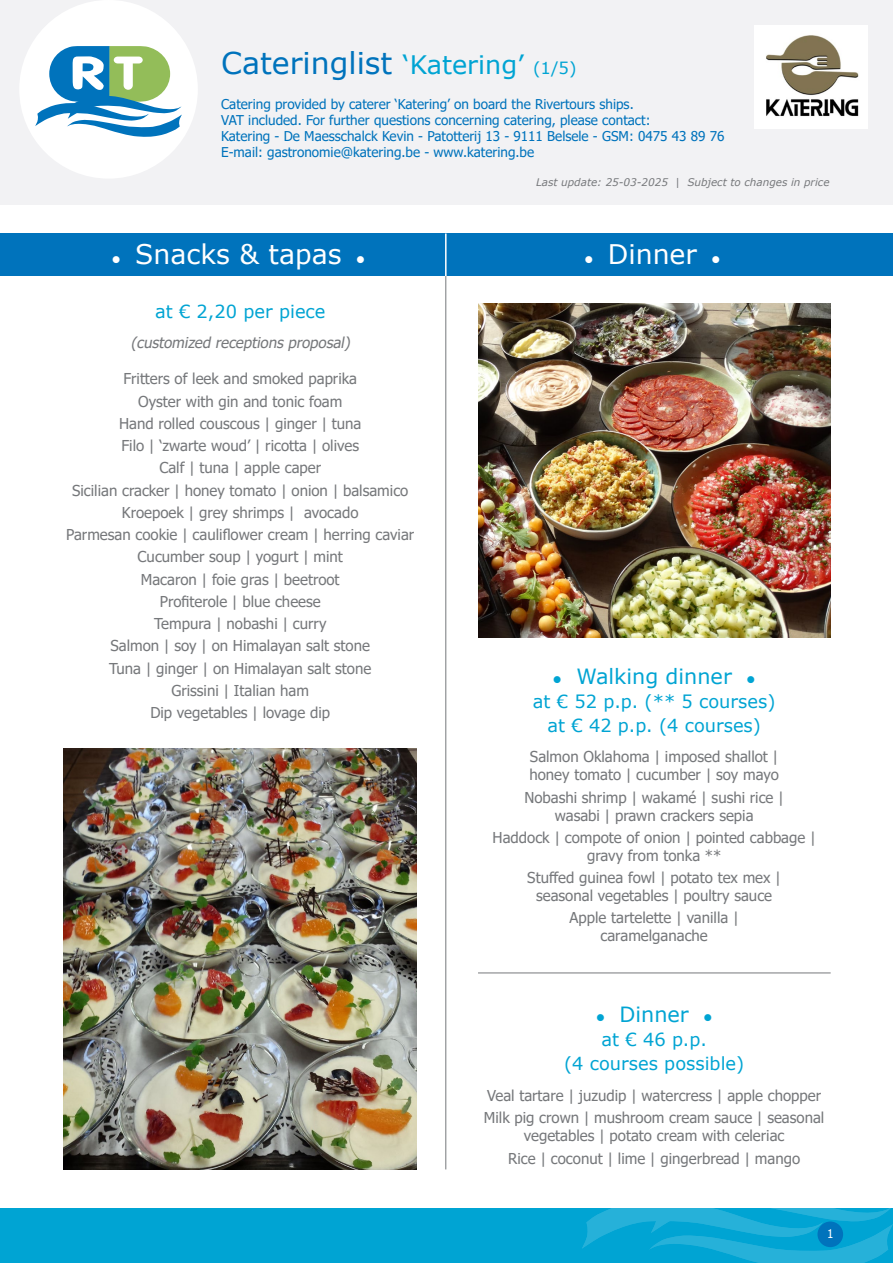
<style>
.page{position:relative;width:893px;height:1263px;background:#fff}
.page>*{position:absolute;margin:0;border:0;box-sizing:border-box;transform-origin:0 0}
.t1{font:30px "Verdana";color:#0073bc}
.t2{font:27px "Verdana";color:#fff}
.t3{font:21px "Verdana";color:#00a4d3}
.t4{font:18px/24px "Verdana";color:#00a4d3;text-align:center}
.t5{font:15px/18px "Tahoma";color:#76787b;text-align:center}
.t6{font:italic 15px "Tahoma";color:#76787b}
.t7{font:13.5px/16.2px "Tahoma";color:#0073bc}
.t8{font:12px "Tahoma";color:#fff}
.t9{font:italic 10.5px "Verdana";color:#76787b}
.s1{font-size:25.5px;color:#00a4d3}
.s2{font-size:16.5px;color:#00a4d3}
</style>
<div class="page">
<div style="left:0;top:0;width:893px;height:204px;background:#f2f2f4"></div>
<div style="left:0;top:1209px;width:893px;height:54px;background:#00a4d3"></div>
<svg style="left:582px;top:1208px;width:310px;height:55px"></svg>
<div style="left:817px;top:1221px;width:26px;height:26px;background:#0073bc;border-radius:50%"></div>
<div style="left:19px;top:0;width:179px;height:179px;background:#fff;border-radius:50%"></div>
<svg style="left:35px;top:46px;width:147px;height:91px"></svg>
<img style="left:755px;top:25px;width:112px;height:103px">
<img style="left:64px;top:748px;width:353px;height:421px">
<img style="left:478px;top:304px;width:353px;height:334px">
<hr style="left:446px;top:234px;width:1px;height:935px;background:#76787b">
<div style="left:0;top:234px;width:893px;height:42px;background:#0073bc"></div>
<hr style="left:445px;top:234px;width:2px;height:42px;background:#fff">
<hr style="left:478px;top:973px;width:353px;height:1px;background:#76787b">
<p class="t1" style="left:221px;top:42px;width:357px">Cateringlist <span class="s1">‘Katering’</span> <span class="s2">(1/5)</span></p>
<p class="t7" style="left:221px;top:97px;width:505px">Catering provided by caterer ‘Katering’ on board the Rivertours ships.<br>VAT included. For further questions concerning catering, please contact:<br>Katering - De Maesschalck Kevin - Patotterij 13 - 9111 Belsele - GSM: 0475 43 89 76<br>E-mail: gastronomie@katering.be - www.katering.be</p>
<p class="t9" style="left:536px;top:175px;width:295px">Last update: 25-03-2025 | Subject to changes in price</p>
<p class="t2" style="left:112px;top:236px;width:255px">● Snacks &amp; tapas ●</p>
<p class="t2" style="left:584px;top:236px;width:138px">● Dinner ●</p>
<p class="t4" style="left:155px;top:299px;width:172px">at € 2,20 per piece</p>
<p class="t6" style="left:131px;top:333px;width:224px">(customized receptionsproposal)</p>
<p class="t5" style="left:123px;top:371px;width:235px">Fritters of leek and smoked paprika</p>
<p class="t5" style="left:138px;top:393px;width:206px">Oyster with gin and tonic foam</p>
<p class="t5" style="left:119px;top:415px;width:244px">Hand rolled couscous | ginger | tuna</p>
<p class="t5" style="left:121px;top:438px;width:239px">Filo | ‘zwarte woud’ | ricotta | olives</p>
<p class="t5" style="left:159px;top:460px;width:163px">Calf | tuna | apple caper</p>
<p class="t5" style="left:72px;top:482px;width:338px">Sicilian cracker | honey tomato | onion | balsamico</p>
<p class="t5" style="left:122px;top:504px;width:238px">Kroepoek | grey shrimps | avocado</p>
<p class="t5" style="left:66px;top:527px;width:350px">Parmesan cookie | cauliflower cream | herring caviar</p>
<p class="t5" style="left:138px;top:549px;width:207px">Cucumber soup | yogurt | mint</p>
<p class="t5" style="left:141px;top:571px;width:200px">Macaron | foie gras | beetroot</p>
<p class="t5" style="left:160px;top:593px;width:162px">Profiterole | blue cheese</p>
<p class="t5" style="left:154px;top:616px;width:174px">Tempura | nobashi | curry</p>
<p class="t5" style="left:110px;top:638px;width:261px">Salmon | soy | on Himalayan salt stone</p>
<p class="t5" style="left:109px;top:660px;width:264px">Tuna | ginger | on Himalayan salt stone</p>
<p class="t5" style="left:171px;top:682px;width:139px">Grissini | Italian ham</p>
<p class="t5" style="left:150px;top:705px;width:181px">Dip vegetables | lovage dip</p>
<p class="t3" style="left:553px;top:661px;width:204px">● Walking dinner ●</p>
<p class="t4" style="left:533px;top:689px;width:244px">at € 52 p.p. (** 5 courses) at € 42 p.p. (4 courses)</p>
<p class="t5" style="left:529px;top:749px;width:251px;text-align:left">Salmon Oklahoma | imposed shallot | honey tomato | cucumber | soy mayo</p>
<p class="t5" style="left:524px;top:789px;width:261px">Nobashi shrimp | wakamé | sushi rice | wasabi | prawn crackers sepia</p>
<p class="t5" style="left:493px;top:829px;width:325px">Haddock | compote of onion | pointed cabbage | gravy from tonka **</p>
<p class="t5" style="left:527px;top:869px;width:255px">Stuffed guinea fowl | potato tex mex | seasonal vegetables | poultry sauce</p>
<p class="t5" style="left:570px;top:910px;width:171px">Apple tartelette | vanilla | caramelganache</p>
<p class="t3" style="left:596px;top:1000px;width:118px">● Dinner ●</p>
<p class="t4" style="left:564px;top:1027px;width:182px">at € 46 p.p.<br>(4 courses possible)</p>
<p class="t5" style="left:487px;top:1087px;width:335px">Veal tartare | juzudip | watercress | apple chopper</p>
<p class="t5" style="left:484px;top:1110px;width:342px">Milk pig crown | mushroom cream sauce | seasonal vegetables | potato cream with celeriac</p>
<p class="t5" style="left:508px;top:1150px;width:293px">Rice | coconut | lime | gingerbread | mango</p>
<p class="t8" style="left:827px;top:1225px;width:8px">1</p>
</div>
